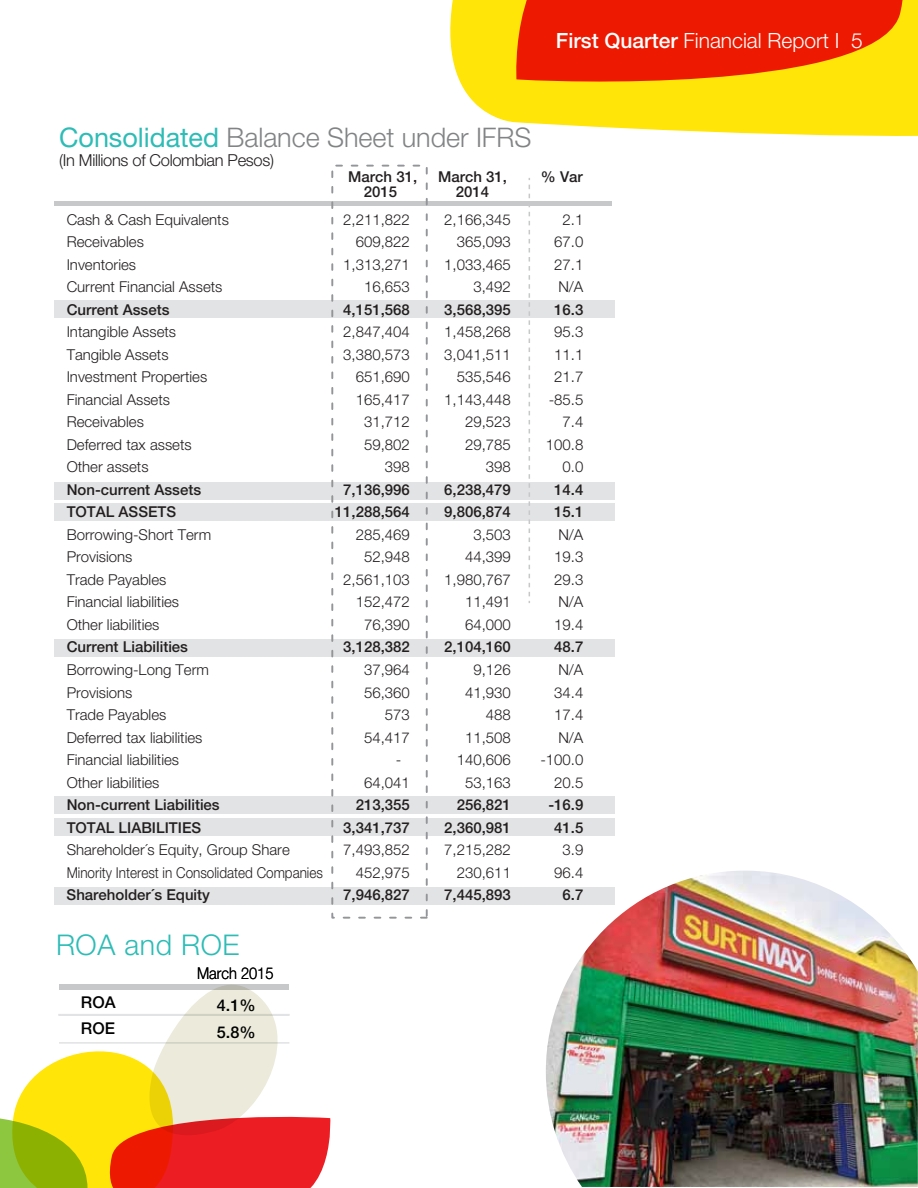
<style>
.page{position:relative;width:918px;height:1188px;background:#fff}
.page>*{position:absolute;margin:0;border:0;box-sizing:border-box;transform-origin:0 0}
.t1{font:300 28.5px "Helvetica Neue LT Std";letter-spacing:.02em;color:#2dbcb6}
.t2{font:300 27px "Helvetica Neue LT Std";color:#818385}
.t3{font:300 21px "Helvetica Neue LT Std";color:#fff}
.t4{font:300 16.5px "Helvetica Neue LT Std";letter-spacing:-.02em;color:#231f20}
.t5{font:500 16.35px/26.4px "Helvetica Neue LT Std";color:#000}
.t6{font:300 16.35px "Helvetica Neue LT Std";color:#000;scale:.9 1}
.t7{font:300 15px "Helvetica Neue LT Std";color:#231f20}
.t8{font:500 15px "Helvetica Neue LT Std";color:#231f20}
.t9{font:300 15px "Helvetica Neue LT Std";color:#231f20;scale:.9 1}
.s1{font-weight:500}
.s2{font-weight:400;color:#2dbcb6}
</style>
<div class="page">
<svg style="left:450px;top:0;width:467px;height:136px;background:#ffe828"></svg>
<svg style="left:516px;top:0;width:388px;height:82px;background:#ef3902"></svg>
<div style="left:54px;top:201px;width:558px;height:5px;background:#c7c8ca"></div>
<div style="left:54px;top:301px;width:560px;height:17px;background:#e2e3e4"></div>
<div style="left:54px;top:482px;width:560px;height:18px;background:#e2e3e4"></div>
<div style="left:54px;top:503px;width:560px;height:18px;background:#e2e3e4"></div>
<div style="left:54px;top:640px;width:560px;height:17px;background:#e2e3e4"></div>
<div style="left:54px;top:796px;width:560px;height:18px;background:#e2e3e4"></div>
<div style="left:54px;top:818px;width:560px;height:17px;background:#e2e3e4"></div>
<div style="left:54px;top:887px;width:560px;height:17px;background:#e2e3e4"></div>
<div style="left:331px;top:165px;width:97px;height:754px;border:2px dashed #939598"></div>
<svg style="left:529px;top:178px;width:1px;height:425px"></svg>
<div style="left:59px;top:984px;width:230px;height:5px;background:#c7c8ca"></div>
<svg style="left:0;top:985px;width:330px;height:203px"></svg>
<img style="left:546px;top:871px;width:372px;height:316px">
<h3 class="t3" style="left:556px;top:27px;width:308px"><span class="s1">First Quarter</span> Financial Report I 5</h3>
<h2 class="t2" style="left:59px;top:121px;width:474px"><span class="s2">Consolidated</span> Balance Sheet under IFRS</h2>
<p class="t4" style="left:59px;top:150px;width:216px">(In Millions of Colombian Pesos)</p>
<p class="t8" style="left:348px;top:168px;width:70px">March 31,</p>
<p class="t8" style="left:438px;top:168px;width:70px">March 31,</p>
<p class="t8" style="left:541px;top:168px;width:43px">% Var</p>
<p class="t8" style="left:364px;top:183px;width:35px">2015</p>
<p class="t8" style="left:456px;top:183px;width:35px">2014</p>
<p class="t7" style="left:67px;top:210px;width:164px">Cash &amp; Cash Equivalents</p>
<p class="t7" style="left:343px;top:210px;width:68px">2,211,822</p>
<p class="t7" style="left:444px;top:210px;width:68px">2,166,345</p>
<p class="t7" style="left:563px;top:210px;width:22px">2.1</p>
<p class="t7" style="left:67px;top:233px;width:79px">Receivables</p>
<p class="t7" style="left:356px;top:233px;width:56px">609,822</p>
<p class="t7" style="left:457px;top:233px;width:56px">365,093</p>
<p class="t7" style="left:554px;top:233px;width:31px">67.0</p>
<p class="t7" style="left:67px;top:255px;width:71px">Inventories</p>
<p class="t7" style="left:343px;top:255px;width:68px">1,313,271</p>
<p class="t7" style="left:444px;top:255px;width:68px">1,033,465</p>
<p class="t7" style="left:554px;top:255px;width:31px">27.1</p>
<p class="t7" style="left:67px;top:278px;width:157px">Current Financial Assets</p>
<p class="t7" style="left:364px;top:278px;width:47px">16,653</p>
<p class="t7" style="left:473px;top:278px;width:39px">3,492</p>
<p class="t7" style="left:558px;top:278px;width:27px">N/A</p>
<p class="t8" style="left:67px;top:301px;width:104px">Current Assets</p>
<p class="t8" style="left:343px;top:301px;width:68px">4,151,568</p>
<p class="t8" style="left:444px;top:301px;width:68px">3,568,395</p>
<p class="t8" style="left:554px;top:301px;width:31px">16.3</p>
<p class="t7" style="left:67px;top:323px;width:111px">Intangible Assets</p>
<p class="t7" style="left:343px;top:323px;width:68px">2,847,404</p>
<p class="t7" style="left:444px;top:323px;width:68px">1,458,268</p>
<p class="t7" style="left:554px;top:323px;width:31px">95.3</p>
<p class="t7" style="left:67px;top:345px;width:103px">Tangible Assets</p>
<p class="t7" style="left:343px;top:345px;width:68px">3,380,573</p>
<p class="t7" style="left:444px;top:345px;width:68px">3,041,511</p>
<p class="t7" style="left:554px;top:345px;width:31px">11.1</p>
<p class="t7" style="left:67px;top:368px;width:142px">Investment Properties</p>
<p class="t7" style="left:356px;top:368px;width:56px">651,690</p>
<p class="t7" style="left:457px;top:368px;width:56px">535,546</p>
<p class="t7" style="left:554px;top:368px;width:31px">21.7</p>
<p class="t7" style="left:67px;top:390px;width:105px">Financial Assets</p>
<p class="t7" style="left:356px;top:390px;width:56px">165,417</p>
<p class="t7" style="left:444px;top:390px;width:68px">1,143,448</p>
<p class="t7" style="left:549px;top:390px;width:36px">-85.5</p>
<p class="t7" style="left:67px;top:413px;width:79px">Receivables</p>
<p class="t7" style="left:364px;top:413px;width:47px">31,712</p>
<p class="t7" style="left:465px;top:413px;width:47px">29,523</p>
<p class="t7" style="left:563px;top:413px;width:22px">7.4</p>
<p class="t7" style="left:67px;top:435px;width:127px">Deferred tax assets</p>
<p class="t7" style="left:364px;top:435px;width:47px">59,802</p>
<p class="t7" style="left:465px;top:435px;width:47px">29,785</p>
<p class="t7" style="left:546px;top:435px;width:39px">100.8</p>
<p class="t7" style="left:67px;top:458px;width:83px">Other assets</p>
<p class="t7" style="left:385px;top:458px;width:27px">398</p>
<p class="t7" style="left:486px;top:458px;width:27px">398</p>
<p class="t7" style="left:563px;top:458px;width:22px">0.0</p>
<p class="t8" style="left:67px;top:481px;width:136px">Non-current Assets</p>
<p class="t8" style="left:343px;top:481px;width:68px">7,136,996</p>
<p class="t8" style="left:444px;top:481px;width:68px">6,238,479</p>
<p class="t8" style="left:554px;top:481px;width:31px">14.4</p>
<p class="t8" style="left:67px;top:503px;width:111px">TOTAL ASSETS</p>
<p class="t8" style="left:335px;top:503px;width:77px">11,288,564</p>
<p class="t8" style="left:444px;top:503px;width:68px">9,806,874</p>
<p class="t8" style="left:554px;top:503px;width:31px">15.1</p>
<p class="t7" style="left:67px;top:525px;width:146px">Borrowing-Short Term</p>
<p class="t7" style="left:356px;top:525px;width:56px">285,469</p>
<p class="t7" style="left:473px;top:525px;width:39px">3,503</p>
<p class="t7" style="left:558px;top:525px;width:27px">N/A</p>
<p class="t7" style="left:67px;top:548px;width:67px">Provisions</p>
<p class="t7" style="left:364px;top:548px;width:47px">52,948</p>
<p class="t7" style="left:465px;top:548px;width:47px">44,399</p>
<p class="t7" style="left:554px;top:548px;width:31px">19.3</p>
<p class="t7" style="left:67px;top:570px;width:101px">Trade Payables</p>
<p class="t7" style="left:343px;top:570px;width:68px">2,561,103</p>
<p class="t7" style="left:444px;top:570px;width:68px">1,980,767</p>
<p class="t7" style="left:554px;top:570px;width:31px">29.3</p>
<p class="t7" style="left:67px;top:593px;width:114px">Financial liabilities</p>
<p class="t7" style="left:356px;top:593px;width:56px">152,472</p>
<p class="t7" style="left:465px;top:593px;width:47px">11,491</p>
<p class="t7" style="left:558px;top:593px;width:27px">N/A</p>
<p class="t7" style="left:67px;top:615px;width:94px">Other liabilities</p>
<p class="t7" style="left:364px;top:615px;width:47px">76,390</p>
<p class="t7" style="left:465px;top:615px;width:47px">64,000</p>
<p class="t7" style="left:554px;top:615px;width:31px">19.4</p>
<p class="t8" style="left:67px;top:638px;width:123px">Current Liabilities</p>
<p class="t8" style="left:343px;top:638px;width:68px">3,128,382</p>
<p class="t8" style="left:444px;top:638px;width:68px">2,104,160</p>
<p class="t8" style="left:554px;top:638px;width:31px">48.7</p>
<p class="t7" style="left:67px;top:660px;width:144px">Borrowing-Long Term</p>
<p class="t7" style="left:364px;top:660px;width:47px">37,964</p>
<p class="t7" style="left:473px;top:660px;width:39px">9,126</p>
<p class="t7" style="left:558px;top:660px;width:27px">N/A</p>
<p class="t7" style="left:67px;top:683px;width:67px">Provisions</p>
<p class="t7" style="left:364px;top:683px;width:47px">56,360</p>
<p class="t7" style="left:465px;top:683px;width:47px">41,930</p>
<p class="t7" style="left:554px;top:683px;width:31px">34.4</p>
<p class="t7" style="left:67px;top:705px;width:101px">Trade Payables</p>
<p class="t7" style="left:385px;top:705px;width:27px">573</p>
<p class="t7" style="left:486px;top:705px;width:27px">488</p>
<p class="t7" style="left:554px;top:705px;width:31px">17.4</p>
<p class="t7" style="left:67px;top:728px;width:137px">Deferred tax liabilities</p>
<p class="t7" style="left:364px;top:728px;width:47px">54,417</p>
<p class="t7" style="left:465px;top:728px;width:47px">11,508</p>
<p class="t7" style="left:558px;top:728px;width:27px">N/A</p>
<p class="t7" style="left:67px;top:750px;width:114px">Financial liabilities</p>
<p class="t7" style="left:396px;top:750px;width:7px">-</p>
<p class="t7" style="left:457px;top:750px;width:56px">140,606</p>
<p class="t7" style="left:540px;top:750px;width:45px">-100.0</p>
<p class="t7" style="left:67px;top:773px;width:94px">Other liabilities</p>
<p class="t7" style="left:364px;top:773px;width:47px">64,041</p>
<p class="t7" style="left:465px;top:773px;width:47px">53,163</p>
<p class="t7" style="left:554px;top:773px;width:31px">20.5</p>
<p class="t8" style="left:67px;top:796px;width:155px">Non-current Liabilities</p>
<p class="t8" style="left:356px;top:796px;width:56px">213,355</p>
<p class="t8" style="left:457px;top:796px;width:56px">256,821</p>
<p class="t8" style="left:548px;top:796px;width:37px">-16.9</p>
<p class="t8" style="left:67px;top:818px;width:136px">TOTAL LIABILITIES</p>
<p class="t8" style="left:343px;top:818px;width:68px">3,341,737</p>
<p class="t8" style="left:444px;top:818px;width:68px">2,360,981</p>
<p class="t8" style="left:554px;top:818px;width:31px">41.5</p>
<p class="t7" style="left:67px;top:840px;width:225px">Shareholder´s Equity, Group Share</p>
<p class="t7" style="left:343px;top:840px;width:68px">7,493,852</p>
<p class="t7" style="left:444px;top:840px;width:68px">7,215,282</p>
<p class="t7" style="left:563px;top:840px;width:22px">3.9</p>
<p class="t9" style="left:67px;top:863px;width:286px">Minority Interest in Consolidated Companies</p>
<p class="t7" style="left:356px;top:863px;width:56px">452,975</p>
<p class="t7" style="left:457px;top:863px;width:56px">230,611</p>
<p class="t7" style="left:554px;top:863px;width:31px">96.4</p>
<p class="t8" style="left:67px;top:886px;width:145px">Shareholder´s Equity</p>
<p class="t8" style="left:343px;top:886px;width:68px">7,946,827</p>
<p class="t8" style="left:444px;top:886px;width:68px">7,445,893</p>
<p class="t8" style="left:563px;top:886px;width:22px">6.7</p>
<h1 class="t1" style="left:56px;top:928px;width:185px">ROA and ROE</h1>
<p class="t5" style="left:81px;top:989px;width:36px">ROA<br>ROE</p>
<p class="t6" style="left:197px;top:963px;width:87px">March 2015</p>
<p class="t5" style="left:217px;top:991px;width:40px;line-height:27px">4.1%<br>5.8%</p>
</div>
